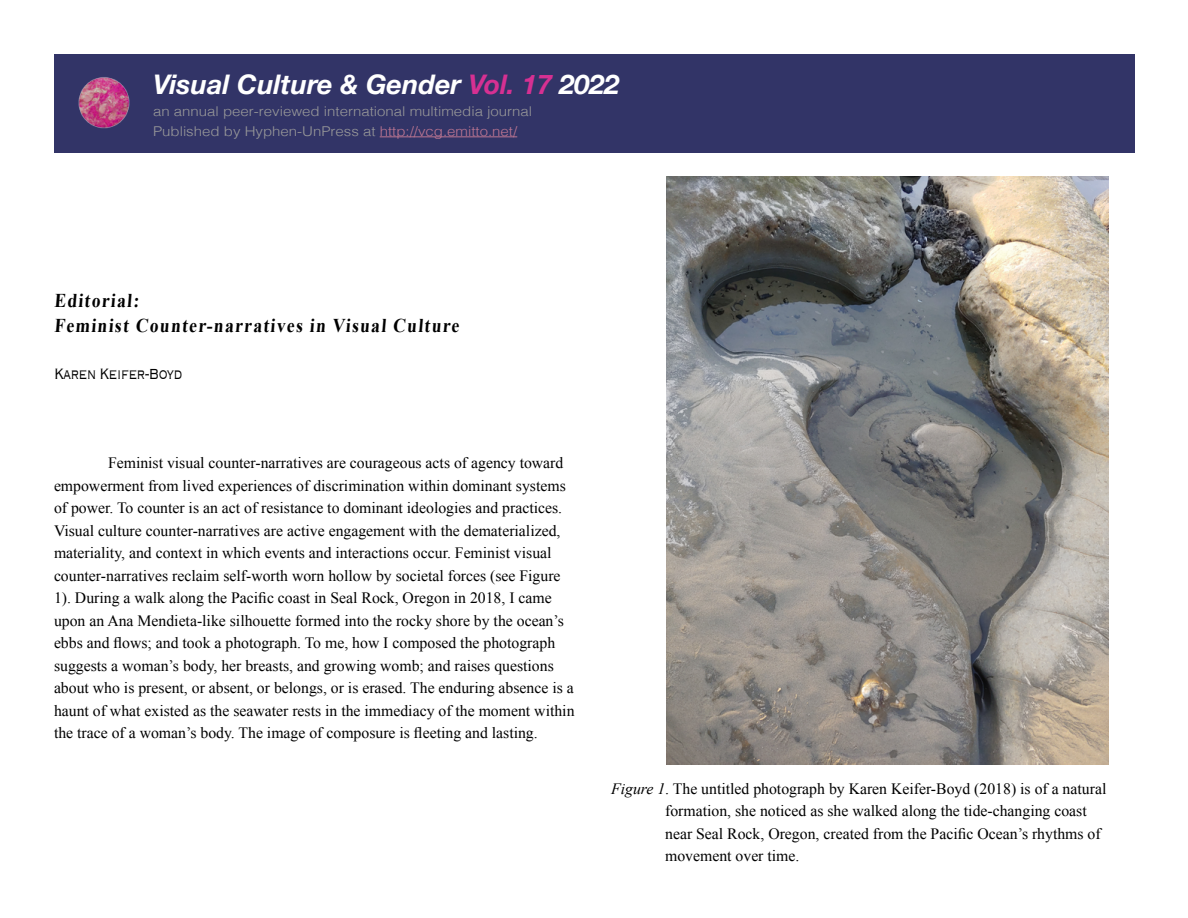
<style>
.page{position:relative;width:1188px;height:918px;background:#fff}
.page>*{position:absolute;margin:0;border:0;box-sizing:border-box;transform-origin:0 0}
.t1{font:italic 700 27px "Helvetica Neue";color:#fff}
.t2{font:700 19.5px "Times New Roman";color:#000;scale:.9 1}
.t3{font:300 19.5px "Copperplate";letter-spacing:-.05em;color:#000;scale:.75 1}
.t4{font:15.75px/22.5px "Times New Roman";color:#000}
.t5{font:300 13.5px "Helvetica";color:#989899;scale:1.11 1}
.s1{color:#d63092}
.s2{color:#bd7692}
.s3{font-style:italic}
</style>
<div class="page">
<div style="left:54px;top:54px;width:1081px;height:99px;background:#323467"></div>
<img style="left:78px;top:77px;width:52px;height:52px">
<hr style="left:380px;top:137px;width:137px;height:1px;background:#bd7692">
<img style="left:666px;top:176px;width:442px;height:589px">
<h1 class="t1" style="left:153px;top:63px;width:468px">Visual Culture &amp; Gender <span class="s1">Vol. 17</span> 2022</h1>
<p class="t5" style="left:153px;top:100px;width:343px">an annual peer-reviewed international multimedia journal</p>
<p class="t5" style="left:153px;top:120px;width:330px">Published by Hyphen-UnPress at <span class="s2">http://vcg.emitto.net/</span></p>
<p class="t2" style="left:54px;top:287px;width:98px">Editorial:</p>
<p class="t2" style="left:54px;top:312px;width:454px">Feminist Counter-narratives in Visual Culture</p>
<p class="t3" style="left:54px;top:361px;width:173px">Karen Keifer-Boyd</p>
<p class="t4" style="left:54px;top:451px;width:522px;text-indent:54px">Feminist visual counter-narratives are courageous acts of agency toward empowerment from lived experiences of discrimination within dominant systems of power. To counter is an act of resistance to dominant ideologies and practices.<br>Visual culture counter-narratives are active engagement with the dematerialized, materiality, and context in which events and interactions occur. Feminist visual counter-narratives reclaim self-worth worn hollow by societal forces (see Figure 1). During a walk along the Pacific coast in Seal Rock, Oregon in 2018, I came upon an Ana Mendieta-like silhouette formed into the rocky shore by the ocean’s ebbs and flows; and took a photograph. To me, how I composed the photograph suggests a woman’s body, her breasts, and growing womb; and raises questions about who is present, or absent, or belongs, or is erased. The enduring absence is a haunt of what existed as the seawater rests in the immediacy of the moment within the trace of a woman’s body. The image of composure is fleeting and lasting.</p>
<p class="t4" style="left:665px;top:777px;width:443px;text-indent:-54px"><span class="s3">Figure 1</span>. The untitled photograph by Karen Keifer-Boyd (2018) is of a natural formation, she noticed as she walked along the tide-changing coast near Seal Rock, Oregon, created from the Pacific Ocean’s rhythms of movement over time.</p>
</div>
